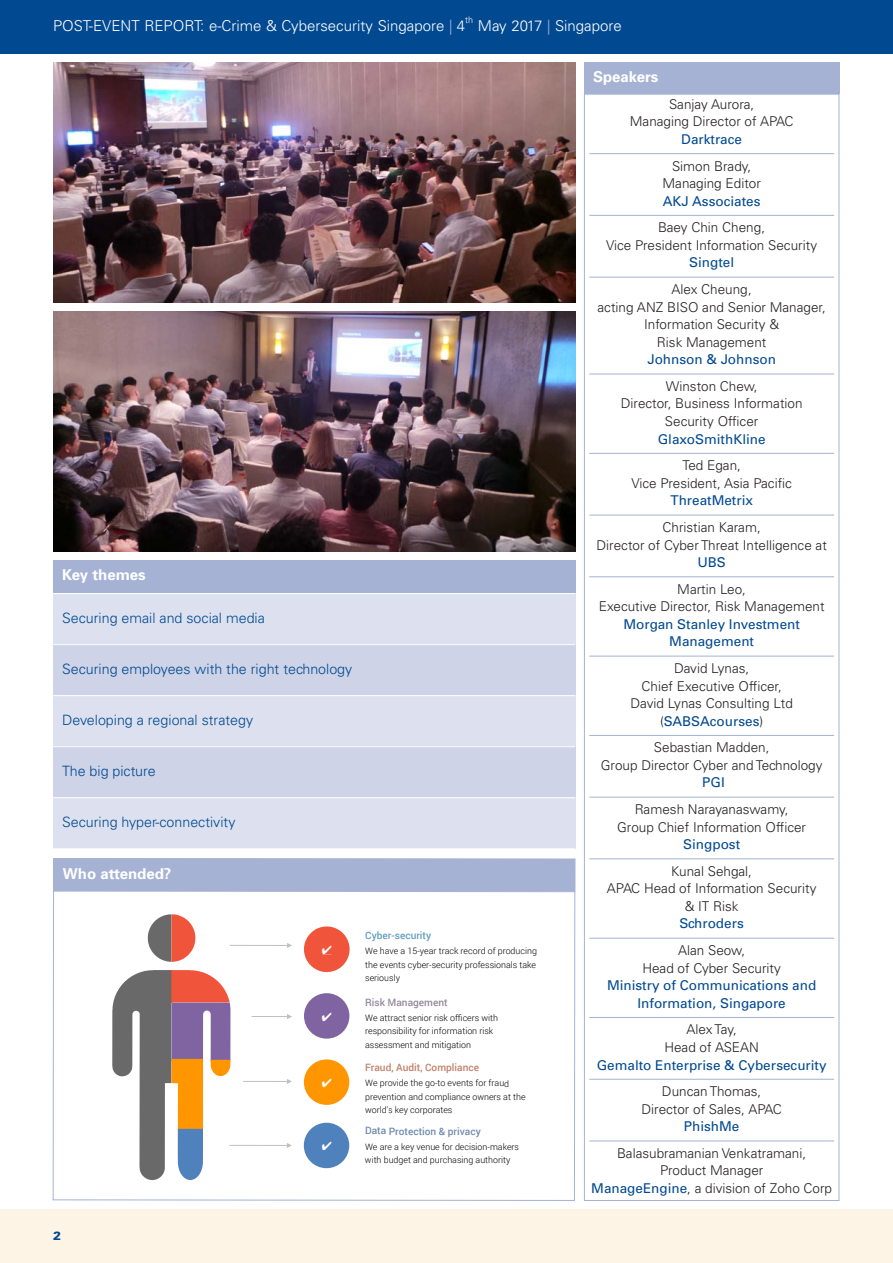
<style>
.page{position:relative;width:893px;height:1263px;background:#fff}
.page>*{position:absolute;margin:0;border:0;box-sizing:border-box;transform-origin:0 0}
.t1{font:300 15px "Univers";color:#fff}
.t2{font:700 15px "Univers";color:#fff}
.t3{font:300 14.25px "Univers";color:#014990}
.t4{font:300 13.5px/17.5px "Univers";color:#231f20;text-align:center}
.t5{font:13.5px/17.5px "Univers";color:#014990;text-align:center}
.t6{font:900 12px "Univers";color:#014990}
.t7{font:500 10.2px "Roboto";color:#708aae}
.t8{font:500 10.2px "Roboto";color:#c28069}
.t9{font:500 10.2px "Roboto";color:#639dbf}
.t10{font:500 10.2px "Roboto";color:#95879c}
.t11{font:300 9px "Univers";color:#fff}
.t12{font:300 8.85px "Roboto";color:#000}
.s1{color:#a5b2d4}
.s2{font-weight:400;color:#014990}
</style>
<div class="page">
<div style="left:0;top:0;width:893px;height:53px;background:#014990"></div>
<div style="left:0;top:1210px;width:893px;height:53px;background:#fef4e6"></div>
<div style="left:304px;top:993px;width:45px;height:46px;background:#8064a2;border-radius:50%"></div>
<div style="left:304px;top:1059px;width:45px;height:46px;background:#ff9600;border-radius:50%"></div>
<div style="left:304px;top:1123px;width:45px;height:45px;background:#4f81bd;border-radius:50%"></div>
<hr style="left:230px;top:945px;width:60px;height:1px;background:#bfbfbf">
<svg style="left:287px;top:943px;width:5px;height:5px"></svg>
<hr style="left:252px;top:1016px;width:38px;height:1px;background:#bfbfbf">
<svg style="left:287px;top:1014px;width:5px;height:5px"></svg>
<hr style="left:243px;top:1081px;width:47px;height:1px;background:#bfbfbf">
<svg style="left:287px;top:1079px;width:5px;height:5px"></svg>
<hr style="left:229px;top:1145px;width:61px;height:1px;background:#bfbfbf">
<svg style="left:287px;top:1143px;width:5px;height:5px"></svg>
<svg style="left:112px;top:970px;width:118px;height:210px"></svg>
<svg style="left:148px;top:914px;width:47px;height:48px"></svg>
<hr style="left:53px;top:858px;width:1px;height:342px;background:#a5b2d4">
<hr style="left:574px;top:859px;width:1px;height:342px;background:#a5b2d4">
<div style="left:54px;top:858px;width:522px;height:34px;background:#a5b2d4"></div>
<svg style="left:52px;top:1199px;width:522px;height:2px"></svg>
<hr style="left:589px;top:153px;width:245px;height:1px;background:#a5b2d4">
<hr style="left:589px;top:215px;width:245px;height:1px;background:#a5b2d4">
<hr style="left:589px;top:277px;width:245px;height:1px;background:#a5b2d4">
<hr style="left:589px;top:374px;width:245px;height:1px;background:#a5b2d4">
<hr style="left:589px;top:453px;width:245px;height:1px;background:#a5b2d4">
<hr style="left:589px;top:515px;width:245px;height:1px;background:#a5b2d4">
<hr style="left:589px;top:576px;width:245px;height:1px;background:#a5b2d4">
<hr style="left:589px;top:656px;width:245px;height:1px;background:#a5b2d4">
<hr style="left:589px;top:735px;width:245px;height:1px;background:#a5b2d4">
<hr style="left:589px;top:797px;width:245px;height:1px;background:#a5b2d4">
<hr style="left:589px;top:858px;width:245px;height:1px;background:#a5b2d4">
<hr style="left:589px;top:938px;width:245px;height:1px;background:#a5b2d4">
<hr style="left:589px;top:1017px;width:245px;height:1px;background:#a5b2d4">
<hr style="left:589px;top:1079px;width:245px;height:1px;background:#a5b2d4">
<hr style="left:589px;top:1140px;width:245px;height:1px;background:#a5b2d4">
<div style="left:53px;top:560px;width:522px;height:34px;background:#a5b2d4"></div>
<div style="left:53px;top:594px;width:522px;height:51px;background:#dde1ef"></div>
<div style="left:53px;top:645px;width:522px;height:51px;background:#ced3e7"></div>
<div style="left:53px;top:696px;width:522px;height:51px;background:#dde1ef"></div>
<div style="left:53px;top:747px;width:522px;height:51px;background:#ced3e7"></div>
<div style="left:53px;top:798px;width:522px;height:51px;background:#dde1ef"></div>
<hr style="left:53px;top:593px;width:522px;height:1px;background:#fff">
<hr style="left:53px;top:644px;width:522px;height:1px;background:#fff">
<hr style="left:53px;top:695px;width:522px;height:1px;background:#fff">
<hr style="left:53px;top:746px;width:522px;height:1px;background:#fff">
<hr style="left:53px;top:797px;width:522px;height:1px;background:#fff">
<hr style="left:53px;top:848px;width:522px;height:1px;background:#fff">
<div style="left:584px;top:62px;width:255px;height:32px;background:#a5b2d4"></div>
<img style="left:53px;top:62px;width:522px;height:240px">
<img style="left:53px;top:311px;width:522px;height:240px">
<svg style="left:304px;top:926px;width:46px;height:46px"></svg>
<p class="t1" style="left:53px;top:20px;width:414px">POST-EVENT REPORT: e-Crime &amp; Cybersecurity Singapore <span class="s1">|</span> 4</p>
<p class="t11" style="left:465px;top:17px;width:10px">th</p>
<p class="t1" style="left:478px;top:20px;width:145px">May 2017 <span class="s1">|</span> Singapore</p>
<p class="t2" style="left:62px;top:569px;width:85px">Key themes</p>
<p class="t3" style="left:62px;top:613px;width:204px">Securing email and social media</p>
<p class="t3" style="left:62px;top:664px;width:292px">Securing employees with the right technology</p>
<p class="t3" style="left:62px;top:715px;width:193px">Developing a regional strategy</p>
<p class="t3" style="left:62px;top:766px;width:95px">The big picture</p>
<p class="t3" style="left:62px;top:817px;width:175px">Securing hyper-connectivity</p>
<p class="t2" style="left:63px;top:868px;width:110px">Who attended?</p>
<p class="t9" style="left:365px;top:928px;width:67px">Cyber-security</p>
<p class="t12" style="left:365px;top:945px;width:173px">We have a 15-year track record of producing</p>
<p class="t12" style="left:365px;top:958px;width:172px">the events cyber-security professionals take</p>
<p class="t12" style="left:365px;top:972px;width:36px">seriously</p>
<p class="t10" style="left:365px;top:995px;width:84px">Risk Management</p>
<p class="t12" style="left:365px;top:1011px;width:134px">We attract senior risk officers with</p>
<p class="t12" style="left:365px;top:1025px;width:130px">responsibility for information risk</p>
<p class="t12" style="left:365px;top:1038px;width:107px">assessment and mitigation</p>
<p class="t8" style="left:365px;top:1060px;width:115px">Fraud, Audit, Compliance</p>
<p class="t12" style="left:365px;top:1077px;width:146px">We provide the go-to events for fraud</p>
<p class="t12" style="left:365px;top:1091px;width:162px">prevention and compliance owners at the</p>
<p class="t12" style="left:365px;top:1104px;width:89px">world’s key corporates</p>
<p class="t7" style="left:365px;top:1124px;width:117px">Data Protection &amp; privacy</p>
<p class="t12" style="left:365px;top:1140px;width:156px">We are a key venue for decision-makers</p>
<p class="t12" style="left:365px;top:1154px;width:147px">with budget and purchasing authority</p>
<p class="t6" style="left:53px;top:1231px;width:10px">2</p>
<p class="t2" style="left:593px;top:71px;width:67px">Speakers</p>
<p class="t4" style="left:630px;top:96px;width:165px">Sanjay Aurora,<br>Managing Director of APAC</p>
<p class="t5" style="left:681px;top:132px;width:62px">Darktrace</p>
<p class="t4" style="left:662px;top:158px;width:100px">Simon Brady,<br>Managing Editor</p>
<p class="t5" style="left:663px;top:193px;width:99px">AKJ Associates</p>
<p class="t4" style="left:606px;top:220px;width:212px">Baey Chin Cheng,<br>Vice President Information Security</p>
<p class="t5" style="left:689px;top:255px;width:47px">Singtel</p>
<p class="t4" style="left:598px;top:282px;width:230px">Alex Cheung,<br>acting ANZ BISO and Senior Manager,<br>Information Security &amp;<br>Risk Management</p>
<p class="t5" style="left:647px;top:352px;width:130px">Johnson &amp; Johnson</p>
<p class="t4" style="left:621px;top:378px;width:183px">Winston Chew,<br>Director, Business Information<br>Security Officer</p>
<p class="t5" style="left:658px;top:431px;width:109px">GlaxoSmithKline</p>
<p class="t4" style="left:631px;top:458px;width:162px">Ted Egan,<br>Vice President, Asia Pacific</p>
<p class="t5" style="left:670px;top:493px;width:84px">ThreatMetrix</p>
<p class="t4" style="left:596px;top:519px;width:232px">Christian Karam,<br>Director of Cyber Threat Intelligence at</p>
<p class="t5" style="left:697px;top:555px;width:30px">UBS</p>
<p class="t4" style="left:599px;top:581px;width:227px">Martin Leo,<br>Executive Director, Risk Management</p>
<p class="t5" style="left:623px;top:616px;width:178px">Morgan Stanley Investment<br>Management</p>
<p class="t4" style="left:630px;top:661px;width:164px">David Lynas,<br>Chief Executive Officer,<br>David Lynas Consulting Ltd (<span class="s2">SABSAcourses</span>)</p>
<p class="t4" style="left:601px;top:740px;width:223px">Sebastian Madden,<br>Group Director Cyber and Technology</p>
<p class="t5" style="left:702px;top:775px;width:24px">PGI</p>
<p class="t4" style="left:617px;top:802px;width:190px">Ramesh Narayanaswamy,<br>Group Chief Information Officer</p>
<p class="t5" style="left:683px;top:837px;width:58px">Singpost</p>
<p class="t4" style="left:607px;top:863px;width:211px">Kunal Sehgal,<br>APAC Head of Information Security &amp; IT Risk</p>
<p class="t5" style="left:679px;top:916px;width:66px">Schroders</p>
<p class="t4" style="left:642px;top:943px;width:140px">Alan Seow,<br>Head of Cyber Security</p>
<p class="t5" style="left:607px;top:978px;width:211px">Ministry of Communications and<br>Information, Singapore</p>
<p class="t4" style="left:664px;top:1022px;width:96px">Alex Tay,<br>Head of ASEAN</p>
<p class="t5" style="left:597px;top:1057px;width:231px">Gemalto Enterprise &amp; Cybersecurity</p>
<p class="t4" style="left:641px;top:1084px;width:142px">Duncan Thomas,<br>Director of Sales, APAC</p>
<p class="t5" style="left:684px;top:1119px;width:57px">PhishMe</p>
<p class="t4" style="left:591px;top:1145px;width:242px">Balasubramanian Venkatramani,<br>Product Manager<br><span class="s2">ManageEngine</span>, a division of Zoho Corp</p>
</div>
